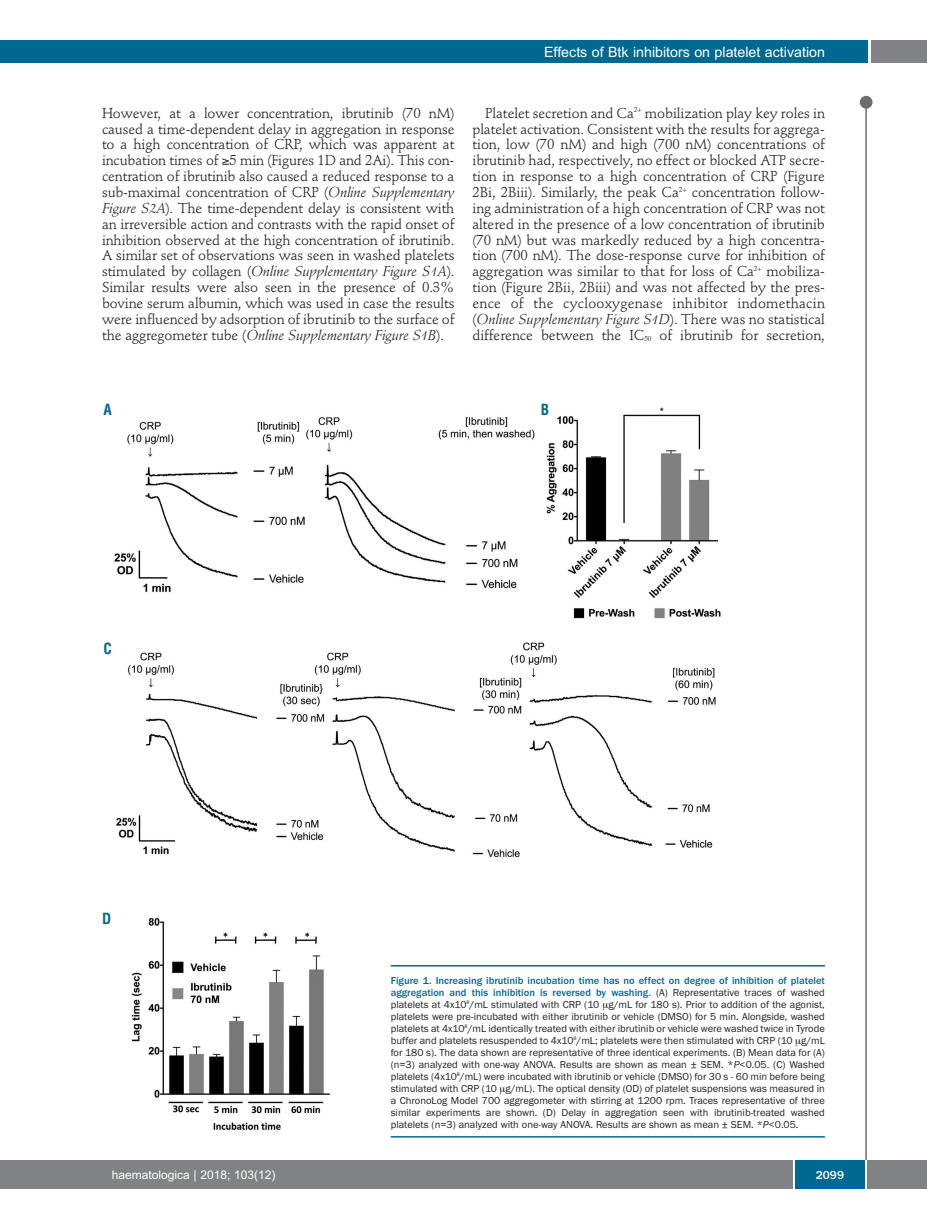
<style>
.page{position:relative;width:927px;height:1225px;background:#fff}
.page>*{position:absolute;margin:0;border:0;box-sizing:border-box;transform-origin:0 0}
.t1{font:700 condensed 15px "Helvetica";color:#006991}
.t2{font:14.25px/15.9px "Stempel Schneidler";letter-spacing:-.01em;color:#231f20;text-align:justify}
.t3{font:14.25px "Arial";color:#fff}
.t4{font:12px "Arial";color:#fff}
.t5{font:500 12px "Franklin Gothic";color:#fff}
.t6{font:10.5px/12px "Franklin Gothic";color:#231f20;text-align:justify}
.s1{font-style:italic}
.s2{font-weight:500;color:#006991}
</style>
<div class="page">
<div style="left:860px;top:96px;width:12px;height:13px;background:#6c6d70;border-radius:50%"></div>
<hr style="left:865px;top:98px;width:2px;height:1062px;background:#6c6d70">
<div style="left:871px;top:40px;width:56px;height:22px;background:#808285"></div>
<div style="left:18px;top:40px;width:849px;height:22px;background:#006991"></div>
<div style="left:17px;top:1160px;width:910px;height:28px;background:#808285"></div>
<div style="left:795px;top:1160px;width:70px;height:28px;background:#006991"></div>
<hr style="left:793px;top:1160px;width:2px;height:28px;background:#fff">
<hr style="left:865px;top:1160px;width:2px;height:28px;background:#fff">
<div style="left:0;top:40px;width:19px;height:22px;background:#006991"></div>
<div style="left:0;top:1160px;width:18px;height:28px;background:#808285"></div>
<img style="left:114px;top:407px;width:613px;height:731px">
<hr style="left:391px;top:965px;width:434px;height:1px;background:#006991">
<hr style="left:391px;top:1136px;width:434px;height:1px;background:#006991">
<svg style="left:603px;top:1002px;width:5px;height:7px"></svg>
<svg style="left:500px;top:1086px;width:5px;height:7px"></svg>
<p class="t3" style="left:544px;top:44px;width:282px">Effects of Btk inhibitors on platelet activation</p>
<p class="t2" style="left:102px;top:106px;width:354px">However, at a lower concentration, ibrutinib (70 nM) caused a time-dependent delay in aggregation in response to a high concentration of CRP, which was apparent at incubation times of ≥5 min (Figures 1D and 2Ai). This con&shy;centration of ibrutinib also caused a reduced response to a sub-maximal concentration of CRP (<span class="s1">Online Supplementary Figure S2A</span>). The time-dependent delay is consistent with an irreversible action and contrasts with the rapid onset of inhibition observed at the high concentration of ibrutinib.<br>A similar set of observations was seen in washed platelets stimulated by collagen (<span class="s1">Online Supplementary Figure S1A</span>).<br>Similar results were also seen in the presence of 0.3% bovine serum albumin, which was used in case the results were influenced by adsorption of ibrutinib to the surface of the aggregometer tube (<span class="s1">Online Supplementary Figure S1B</span>).</p>
<p class="t2" style="left:472px;top:106px;width:354px;text-indent:13px">Platelet secretion and Ca<sup>2+</sup> mobilization play key roles in platelet activation. Consistent with the results for aggrega&shy;tion, low (70 nM) and high (700 nM) concentrations of ibrutinib had, respectively, no effect or blocked ATP secre&shy;tion in response to a high concentration of CRP (Figure 2Bi, 2Biii). Similarly, the peak Ca<sup>2+</sup> concentration follow&shy;ing administration of a high concentration of CRP was not altered in the presence of a low concentration of ibrutinib (70 nM) but was markedly reduced by a high concentra&shy;tion (700 nM). The dose-response curve for inhibition of aggregation was similar to that for loss of Ca<sup>2+</sup> mobiliza&shy;tion (Figure 2Bii, 2Biii) and was not affected by the pres&shy;ence of the cyclooxygenase inhibitor indomethacin (<span class="s1">Online Supplementary Figure S1D</span>). There was no statistical difference between the IC<sub>50</sub> of ibrutinib for secretion,</p>
<p class="t1" style="left:103px;top:401px;width:10px">A</p>
<p class="t1" style="left:541px;top:401px;width:10px">B</p>
<p class="t1" style="left:103px;top:639px;width:10px">C</p>
<p class="t1" style="left:102px;top:909px;width:11px">D</p>
<p class="t6" style="left:391px;top:974px;width:436px"><span class="s2">Figure 1. Increasing ibrutinib incubation time has no effect on degree of inhibition of platelet aggregation and this inhibition is reversed by washing.</span> (A) Representative traces of washed platelets at 4x10<sup>8</sup>/mL stimulated with CRP (10 g/mL for 180 s). Prior to addition of the agonist, platelets were pre-incubated with either ibrutinib or vehicle (DMSO) for 5 min. Alongside, washed platelets at 4x10<sup>8</sup>/mL identically treated with either ibrutinib or vehicle were washed twice in Tyrode buffer and platelets resuspended to 4x10<sup>8</sup>/mL; platelets were then stimulated with CRP (10 g/mL for 180 s). The data shown are representative of three identical experiments. (B) Mean data for (A) (n=3) analyzed with one-way ANOVA. Results are shown as mean ± SEM. *<span class="s1">P</span>&lt;0.05. (C) Washed platelets (4x10<sup>8</sup>/mL) were incubated with ibrutinib or vehicle (DMSO) for 30 s - 60 min before being stimulated with CRP (10 g/mL). The optical density (OD) of platelet suspensions was measured in a ChronoLog Model 700 aggregometer with stirring at 1200 rpm. Traces representative of three similar experiments are shown. (D) Delay in aggregation seen with ibrutinib-treated washed platelets (n=3) analyzed with one-way ANOVA. Results are shown as mean ± SEM. *<span class="s1">P</span>&lt;0.05.</p>
<p class="t4" style="left:112px;top:1167px;width:165px">haematologica | 2018; 103(12)</p>
<p class="t5" style="left:816px;top:1167px;width:30px">2099</p>
</div>
